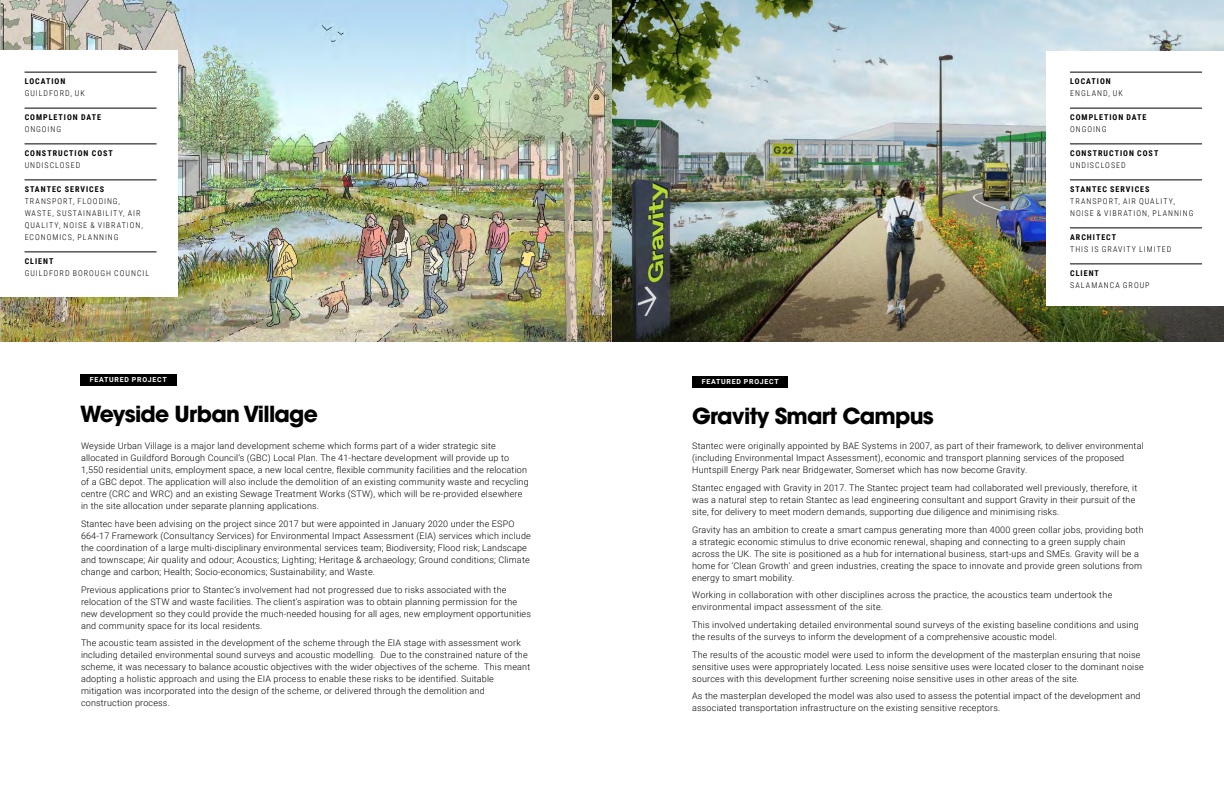
<style>
.page{position:relative;width:1224px;height:792px;background:#fff}
.page>*{position:absolute;margin:0;border:0;box-sizing:border-box;transform-origin:0 0}
.t1{font:700 22px "ITC Avant Garde Pro";letter-spacing:-.035em;color:#000}
.t2{font:300 9px/12px "Roboto";letter-spacing:.02em;color:#000}
.t3{font:300 8px/12px "Roboto Condensed";letter-spacing:.125em;color:#000}
.t4{font:700 8px "Roboto Condensed";letter-spacing:.125em;color:#000}
.t5{font:700 7px "Roboto";letter-spacing:.105em;color:#fff}
</style>
<div class="page">
<img style="left:0;top:0;width:612px;height:342px">
<div style="left:80px;top:374px;width:96px;height:12px;background:#000"></div>
<img style="left:612px;top:0;width:612px;height:342px">
<div style="left:692px;top:376px;width:96px;height:12px;background:#000"></div>
<div style="left:0;top:50px;width:178px;height:247px;background:#fff"></div>
<div style="left:1046px;top:52px;width:178px;height:254px;background:#fff"></div>
<hr style="left:25px;top:72px;width:132px;height:1px;background:#000">
<hr style="left:25px;top:108px;width:132px;height:1px;background:#000">
<hr style="left:25px;top:144px;width:132px;height:1px;background:#000">
<hr style="left:25px;top:180px;width:132px;height:1px;background:#000">
<hr style="left:25px;top:252px;width:132px;height:1px;background:#000">
<hr style="left:1070px;top:72px;width:132px;height:1px;background:#000">
<hr style="left:1070px;top:108px;width:132px;height:1px;background:#000">
<hr style="left:1070px;top:144px;width:132px;height:1px;background:#000">
<hr style="left:1070px;top:180px;width:132px;height:1px;background:#000">
<hr style="left:1070px;top:228px;width:132px;height:1px;background:#000">
<hr style="left:1070px;top:264px;width:132px;height:1px;background:#000">
<p class="t4" style="left:25px;top:76px;width:42px">LOCATION</p>
<p class="t3" style="left:25px;top:87px;width:62px">GUILDFORD, UK</p>
<p class="t4" style="left:25px;top:112px;width:78px">COMPLETION DATE</p>
<p class="t3" style="left:25px;top:123px;width:38px">ONGOING</p>
<p class="t4" style="left:25px;top:148px;width:90px">CONSTRUCTION COST</p>
<p class="t3" style="left:25px;top:159px;width:57px">UNDISCLOSED</p>
<p class="t4" style="left:25px;top:184px;width:81px">STANTEC SERVICES</p>
<p class="t3" style="left:25px;top:195px;width:120px">TRANSPORT, FLOODING,<br>WASTE, SUSTAINABILITY, AIR<br>QUALITY, NOISE &amp; VIBRATION,<br>ECONOMICS, PLANNING</p>
<p class="t4" style="left:25px;top:256px;width:30px">CLIENT</p>
<p class="t3" style="left:25px;top:267px;width:126px">GUILDFORD BOROUGH COUNCIL</p>
<p class="t5" style="left:90px;top:375px;width:78px">FEATURED PROJECT</p>
<h1 class="t1" style="left:80px;top:399px;width:239px">Weyside Urban Village</h1>
<p class="t2" style="left:81px;top:440px;width:449px">Weyside Urban Village is a major land development scheme which forms part of a wider strategic site allocated in Guildford Borough Council’s (GBC) Local Plan. The 41-hectare development will provide up to 1,550 residential units, employment space, a new local centre, flexible community facilities and the relocation of a GBC depot. The application will also include the demolition of an existing community waste and recycling centre (CRC and WRC) and an existing Sewage Treatment Works (STW), which will be re-provided elsewhere in the site allocation under separate planning applications.</p>
<p class="t2" style="left:81px;top:517px;width:451px">Stantec have been advising on the project since 2017 but were appointed in January 2020 under the ESPO 664-17 Framework (Consultancy Services) for Environmental Impact Assessment (EIA) services which include the coordination of a large multi-disciplinary environmental services team; Biodiversity; Flood risk; Landscape and townscape; Air quality and odour; Acoustics; Lighting; Heritage &amp; archaeology; Ground conditions; Climate change and carbon; Health; Socio-economics; Sustainability; and Waste.</p>
<p class="t2" style="left:81px;top:583px;width:452px">Previous applications prior to Stantec’s involvement had not progressed due to risks associated with the relocation of the STW and waste facilities. The client’s aspiration was to obtain planning permission for the new development so they could provide the much-needed housing for all ages, new employment opportunities and community space for its local residents.</p>
<p class="t2" style="left:81px;top:637px;width:451px">The acoustic team assisted in the development of the scheme through the EIA stage with assessment work including detailed environmental sound surveys and acoustic modelling. Due to the constrained nature of the scheme, it was necessary to balance acoustic objectives with the wider objectives of the scheme. This meant adopting a holistic approach and using the EIA process to enable these risks to be identified. Suitable mitigation was incorporated into the design of the scheme, or delivered through the demolition and construction process.</p>
<p class="t5" style="left:702px;top:377px;width:78px">FEATURED PROJECT</p>
<h1 class="t1" style="left:692px;top:401px;width:243px">Gravity Smart Campus</h1>
<p class="t4" style="left:1070px;top:76px;width:42px">LOCATION</p>
<p class="t3" style="left:1070px;top:87px;width:54px">ENGLAND, UK</p>
<p class="t4" style="left:1070px;top:112px;width:78px">COMPLETION DATE</p>
<p class="t3" style="left:1070px;top:123px;width:38px">ONGOING</p>
<p class="t4" style="left:1070px;top:148px;width:90px">CONSTRUCTION COST</p>
<p class="t3" style="left:1070px;top:159px;width:57px">UNDISCLOSED</p>
<p class="t4" style="left:1070px;top:184px;width:81px">STANTEC SERVICES</p>
<p class="t3" style="left:1070px;top:195px;width:125px">TRANSPORT, AIR QUALITY,<br>NOISE &amp; VIBRATION, PLANNING</p>
<p class="t4" style="left:1070px;top:232px;width:48px">ARCHITECT</p>
<p class="t3" style="left:1070px;top:243px;width:103px">THIS IS GRAVITY LIMITED</p>
<p class="t4" style="left:1070px;top:268px;width:30px">CLIENT</p>
<p class="t3" style="left:1070px;top:279px;width:81px">SALAMANCA GROUP</p>
<p class="t2" style="left:692px;top:440px;width:453px">Stantec were originally appointed by BAE Systems in 2007, as part of their framework, to deliver environmental (including Environmental Impact Assessment), economic and transport planning services of the proposed<br>Huntspill Energy Park near Bridgewater, Somerset which has now become Gravity.</p>
<p class="t2" style="left:692px;top:481px;width:447px">Stantec engaged with Gravity in 2017. The Stantec project team had collaborated well previously, therefore, it was a natural step to retain Stantec as lead engineering consultant and support Gravity in their pursuit of the site, for delivery to meet modern demands, supporting due diligence and minimising risks.</p>
<p class="t2" style="left:692px;top:523px;width:453px">Gravity has an ambition to create a smart campus generating more than 4000 green collar jobs, providing both a strategic economic stimulus to drive economic renewal, shaping and connecting to a green supply chain across the UK. The site is positioned as a hub for international business, start-ups and SMEs. Gravity will be a home for ‘Clean Growth’ and green industries, creating the space to innovate and provide green solutions from energy to smart mobility.</p>
<p class="t2" style="left:692px;top:589px;width:422px">Working in collaboration with other disciplines across the practice, the acoustics team undertook the environmental impact assessment of the site.</p>
<p class="t2" style="left:692px;top:618px;width:448px">This involved undertaking detailed environmental sound surveys of the existing baseline conditions and using the results of the surveys to inform the development of a comprehensive acoustic model.</p>
<p class="t2" style="left:692px;top:648px;width:453px">The results of the acoustic model were used to inform the development of the masterplan ensuring that noise sensitive uses were appropriately located. Less noise sensitive uses were located closer to the dominant noise sources with this development further screening noise sensitive uses in other areas of the site.</p>
<p class="t2" style="left:692px;top:690px;width:450px">As the masterplan developed the model was also used to assess the potential impact of the development and associated transportation infrastructure on the existing sensitive receptors.</p>
</div>
